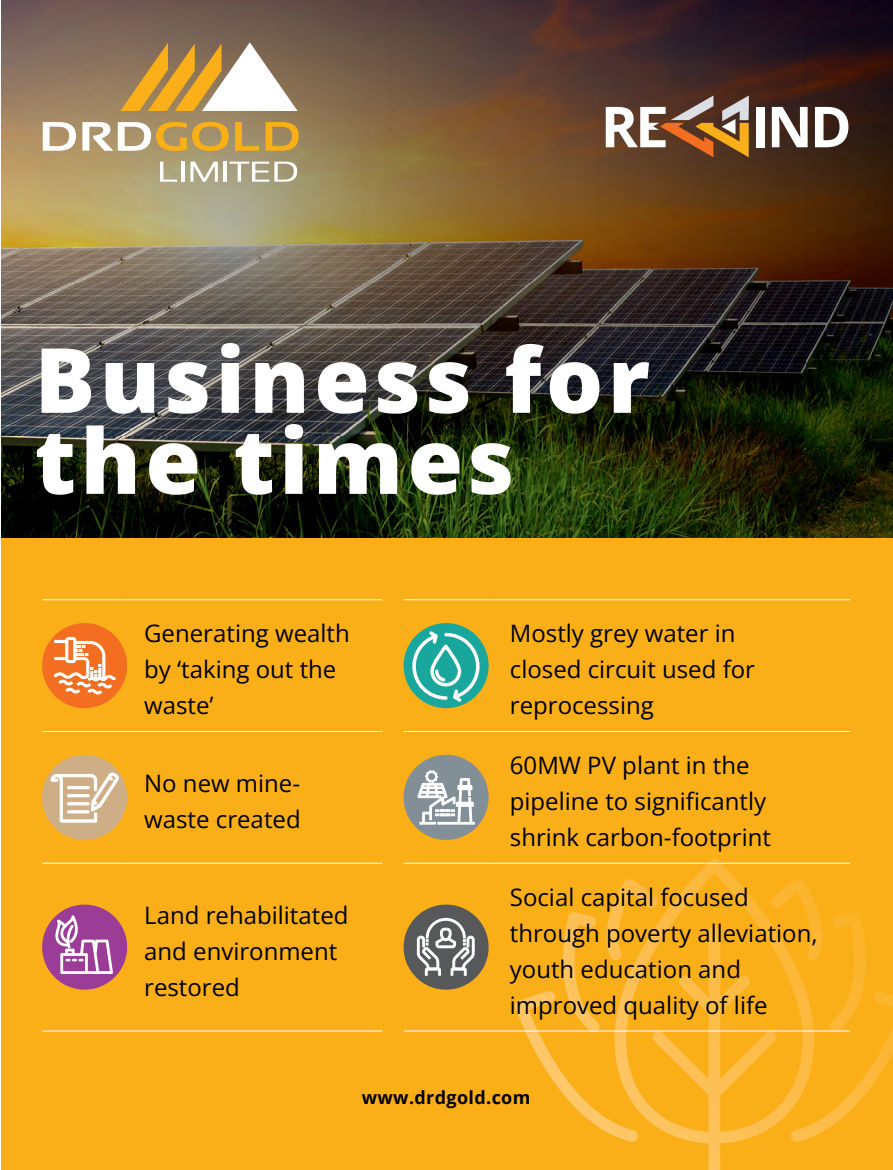
<style>
.page{position:relative;width:893px;height:1170px;background:#fff}
.page>*{position:absolute;margin:0;border:0;box-sizing:border-box;transform-origin:0 0}
.t1{font:800 90px/81px "Open Sans";letter-spacing:.05em;color:#fff}
.t2{font:24px/36px "Open Sans";color:#000}
.t3{font:700 18px "Open Sans";letter-spacing:.02em;color:#000}
</style>
<div class="page">
<div style="left:1px;top:537px;width:892px;height:632px;background:#faaf18"></div>
<svg style="left:606px;top:859px;width:249px;height:310px"></svg>
<img style="left:1px;top:537px;width:892px;height:1px">
<img style="left:1px;top:0;width:892px;height:537px">
<svg style="left:120px;top:42px;width:178px;height:69px"></svg>
<svg style="left:160px;top:162px;width:17px;height:20px"></svg>
<hr style="left:182px;top:162px;width:3px;height:20px;background:#fff">
<svg style="left:190px;top:162px;width:28px;height:20px"></svg>
<hr style="left:223px;top:162px;width:4px;height:20px;background:#fff">
<svg style="left:229px;top:162px;width:68px;height:20px"></svg>
<svg style="left:43px;top:122px;width:33px;height:29px"></svg>
<svg style="left:82px;top:122px;width:147px;height:29px"></svg>
<svg style="left:235px;top:122px;width:24px;height:29px"></svg>
<svg style="left:266px;top:122px;width:33px;height:29px"></svg>
<div style="left:756px;top:107px;width:8px;height:40px;background:#fff"></div>
<svg style="left:772px;top:107px;width:36px;height:40px"></svg>
<svg style="left:815px;top:107px;width:33px;height:40px"></svg>
<svg style="left:606px;top:95px;width:143px;height:62px"></svg>
<hr style="left:42px;top:599px;width:85px;height:1px;background:#fff">
<hr style="left:127px;top:599px;width:255px;height:1px;background:#fff">
<hr style="left:404px;top:599px;width:89px;height:1px;background:#fff">
<hr style="left:493px;top:599px;width:357px;height:1px;background:#fff">
<hr style="left:42px;top:731px;width:85px;height:1px;background:#fff">
<hr style="left:127px;top:731px;width:255px;height:1px;background:#fff">
<hr style="left:404px;top:731px;width:89px;height:1px;background:#fff">
<hr style="left:493px;top:731px;width:357px;height:1px;background:#fff">
<hr style="left:42px;top:862px;width:85px;height:1px;background:#fff">
<hr style="left:127px;top:862px;width:255px;height:1px;background:#fff">
<hr style="left:404px;top:862px;width:89px;height:1px;background:#fff">
<hr style="left:493px;top:862px;width:357px;height:1px;background:#fff">
<hr style="left:42px;top:1030px;width:85px;height:1px;background:#fff">
<hr style="left:127px;top:1030px;width:255px;height:1px;background:#fff">
<hr style="left:404px;top:1030px;width:89px;height:1px;background:#fff">
<hr style="left:493px;top:1030px;width:357px;height:1px;background:#fff">
<div style="left:42px;top:623px;width:85px;height:85px;background:#f36e21;border-radius:50%"></div>
<svg style="left:54px;top:636px;width:62px;height:59px"></svg>
<div style="left:404px;top:623px;width:85px;height:85px;background:#19a79d;border-radius:50%"></div>
<svg style="left:411px;top:629px;width:69px;height:74px"></svg>
<div style="left:42px;top:754px;width:85px;height:85px;background:#ceae87;border-radius:50%"></div>
<svg style="left:50px;top:771px;width:70px;height:64px"></svg>
<div style="left:404px;top:754px;width:85px;height:85px;background:#828f96;border-radius:50%"></div>
<div style="left:437px;top:822px;width:38px;height:2px;border:1px solid #fff"></div>
<div style="left:456px;top:801px;width:18px;height:5px;border:1px solid #fff"></div>
<svg style="left:417px;top:754px;width:56px;height:70px"></svg>
<div style="left:42px;top:904px;width:85px;height:85px;background:#9b3c96;border-radius:50%"></div>
<svg style="left:55px;top:904px;width:59px;height:70px"></svg>
<div style="left:404px;top:904px;width:85px;height:85px;background:#57585a;border-radius:50%"></div>
<svg style="left:416px;top:917px;width:59px;height:59px"></svg>
<svg style="left:711px;top:1006px;width:182px;height:164px"></svg>
<p class="t1" style="left:35px;top:337px;width:617px">Business for the times</p>
<p class="t2" style="left:144px;top:615px;width:207px">Generating wealth by ‘taking out the waste’</p>
<p class="t2" style="left:510px;top:615px;width:247px">Mostly grey water in closed circuit used for reprocessing</p>
<p class="t2" style="left:144px;top:764px;width:158px">No new mine&shy;waste created</p>
<p class="t2" style="left:144px;top:896px;width:206px">Land rehabilitated and environment restored</p>
<p class="t2" style="left:510px;top:746px;width:263px">60MW PV plant in the pipeline to significantly shrink carbon-footprint</p>
<p class="t2" style="left:510px;top:878px;width:309px">Social capital focused through poverty alleviation, youth education and improved quality of life</p>
<p class="t3" style="left:362px;top:1085px;width:170px">www.drdgold.com</p>
</div>
